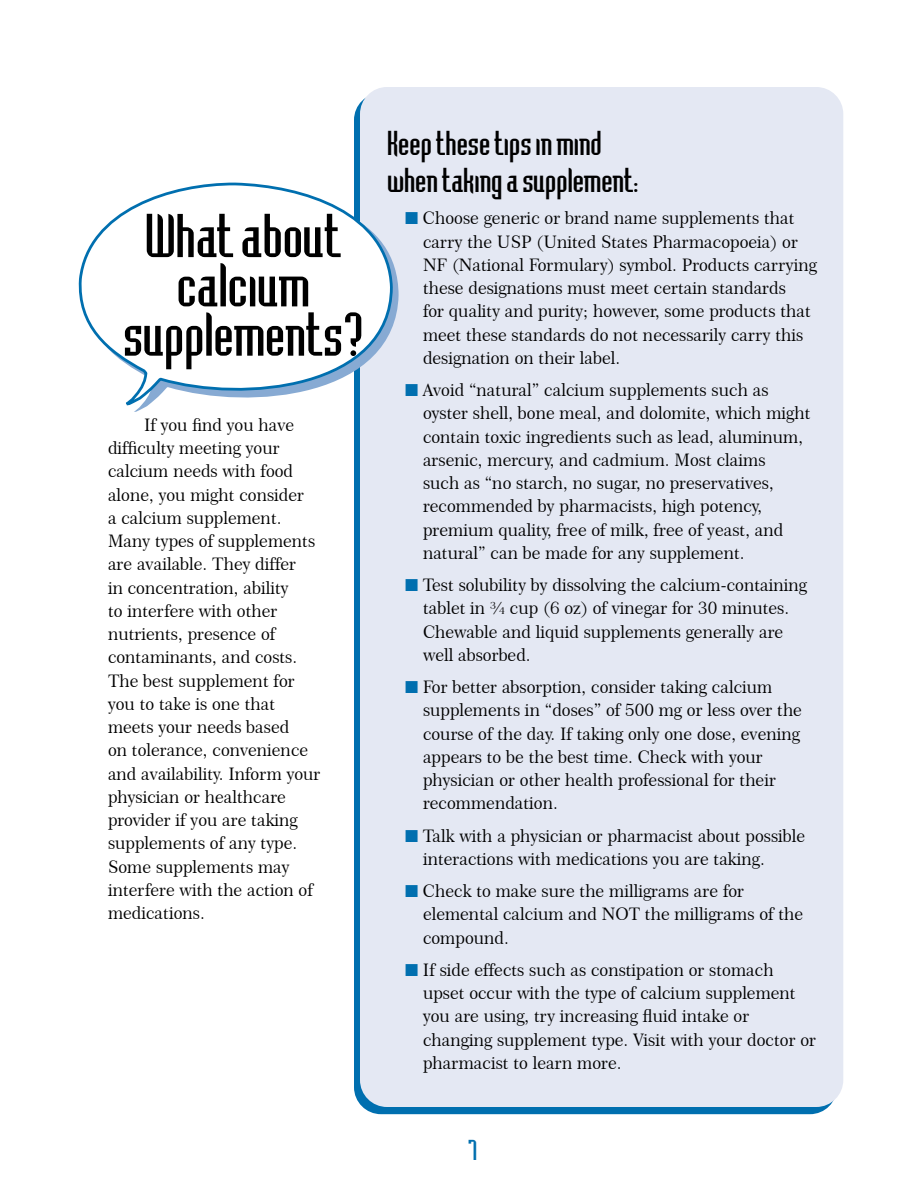
<style>
.page{position:relative;width:918px;height:1188px;background:#fff}
.page>*{position:absolute;margin:0;border:0;box-sizing:border-box;transform-origin:0 0}
.Subhead_1{font:36px/37.5px "Badloc ICG";color:#000}
.t1{font:30px "Badloc ICG";color:#006faf}
.Body_text{font:17.25px/23.2px "Century 751 BT Roman No 2 B";color:#000}
.s1{color:#006faf}
</style>
<div class="page">
<div style="left:360px;top:87px;width:483px;height:1020px;background:#e4e8f3;border-radius:27px"></div>
<svg style="left:78px;top:183px;width:316px;height:225px"></svg>
<svg style="left:147px;top:214px;width:86px;height:43px"></svg>
<svg style="left:242px;top:214px;width:99px;height:43px"></svg>
<svg style="left:179px;top:263px;width:129px;height:43px"></svg>
<svg style="left:125px;top:312px;width:236px;height:57px"></svg>
<p class="Body_text" style="left:108px;top:413px;width:214px;text-indent:36px">If you find you have difficulty meeting your calcium needs with food alone, you might consider<br>a calcium supplement.<br>Many types of supplements are available. They differ<br>in concentration, ability<br>to interfere with other nutrients, presence of contaminants, and costs.<br>The best supplement for you to take is one that meets your needs based<br>on tolerance, convenience and availability. Inform your physician or healthcare provider if you are taking supplements of any type.<br>Some supplements may interfere with the action of medications.</p>
<p class="Subhead_1" style="left:387px;top:124px;width:253px">Keep these tips in mind when taking a supplement:</p>
<p class="Body_text" style="left:423px;top:206px;width:395px;text-indent:-18px"><span class="s1">■</span> Choose generic or brand name supplements that carry the USP (United States Pharmacopoeia) or NF (National Formulary) symbol. Products carrying these designations must meet certain standards<br>for quality and purity; however, some products that meet these standards do not necessarily carry this designation on their label.</p>
<p class="Body_text" style="left:423px;top:378px;width:389px;text-indent:-18px"><span class="s1">■</span> Avoid “natural” calcium supplements such as oyster shell, bone meal, and dolomite, which might contain toxic ingredients such as lead, aluminum, arsenic, mercury, and cadmium. Most claims<br>such as “no starch, no sugar, no preservatives, recommended by pharmacists, high potency, premium quality, free of milk, free of yeast, and natural” can be made for any supplement.</p>
<p class="Body_text" style="left:423px;top:573px;width:386px;text-indent:-18px"><span class="s1">■</span> Test solubility by dissolving the calcium-containing tablet in ¾ cup (6 oz) of vinegar for 30 minutes.<br>Chewable and liquid supplements generally are well absorbed.</p>
<p class="Body_text" style="left:423px;top:675px;width:381px;text-indent:-18px"><span class="s1">■</span> For better absorption, consider taking calcium supplements in “doses” of 500 mg or less over the course of the day. If taking only one dose, evening appears to be the best time. Check with your physician or other health professional for their recommendation.</p>
<p class="Body_text" style="left:423px;top:824px;width:384px;text-indent:-18px"><span class="s1">■</span> Talk with a physician or pharmacist about possible interactions with medications you are taking.</p>
<p class="Body_text" style="left:423px;top:879px;width:382px;text-indent:-18px"><span class="s1">■</span> Check to make sure the milligrams are for elemental calcium and NOT the milligrams of the compound.</p>
<p class="Body_text" style="left:423px;top:958px;width:395px;text-indent:-18px"><span class="s1">■</span> If side effects such as constipation or stomach upset occur with the type of calcium supplement you are using, try increasing fluid intake or changing supplement type. Visit with your doctor or pharmacist to learn more.</p>
<h2 class="t1" style="left:468px;top:1134px;width:11px">7</h2>
</div>
